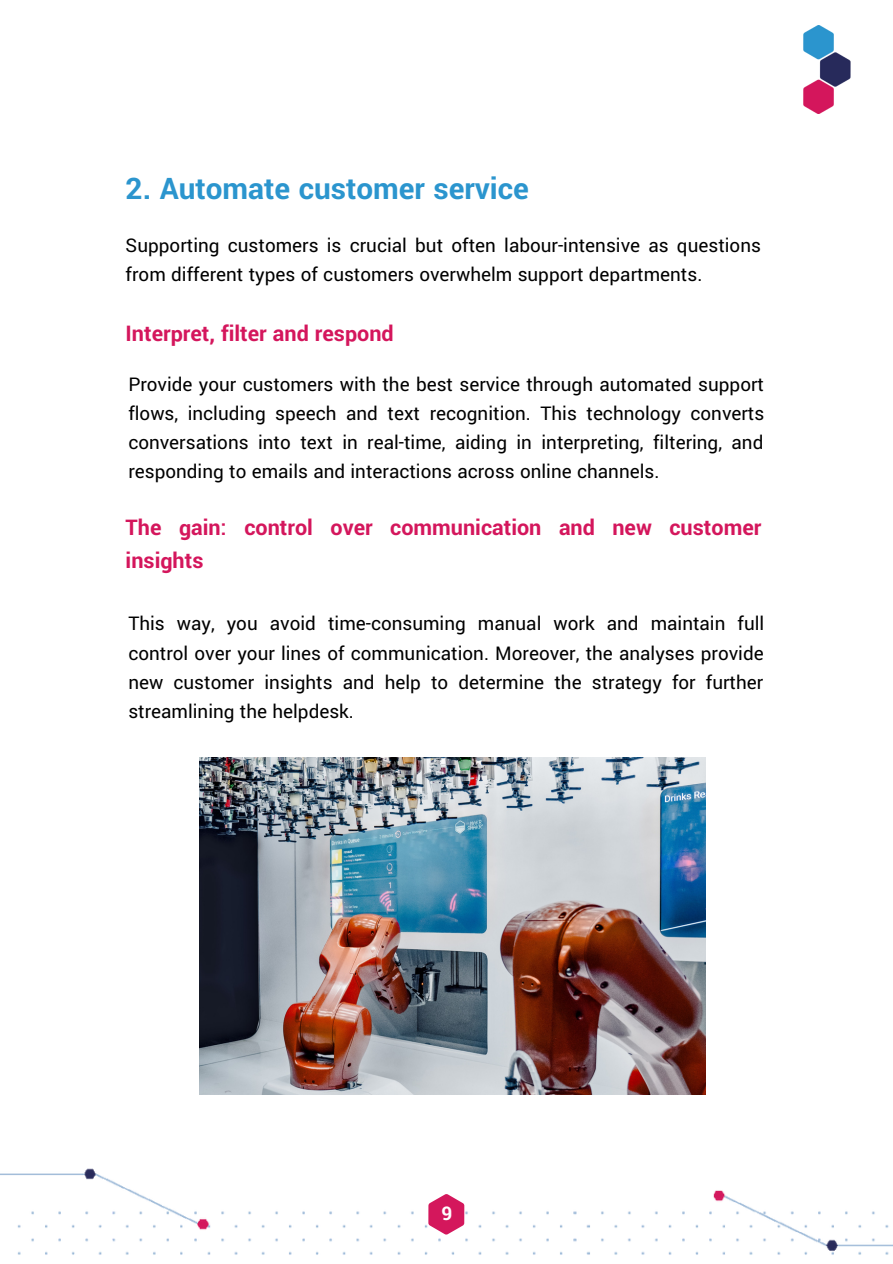
<style>
.page{position:relative;width:893px;height:1264px;background:#fff}
.page>*{position:absolute;margin:0;border:0;box-sizing:border-box;transform-origin:0 0}
.t1{font:700 33px "Yantramanav";color:#2b95ce}
.t2{font:700 24px/32.5px "Yantramanav";color:#d4165c}
.t3{font:21px/29.2px "Yantramanav";color:#000;text-align:justify}
.t4{font:700 21px "Yantramanav";color:#fff}
</style>
<div class="page">
<svg style="left:428px;top:1194px;width:36px;height:40px"></svg>
<img style="left:803px;top:25px;width:48px;height:88px">
<img style="left:199px;top:757px;width:506px;height:337px">
<p class="t1" style="left:126px;top:168px;width:405px">2. Automate customer service</p>
<p class="t3" style="left:126px;top:231px;width:636px">Supporting customers is crucial but often labour-intensive as questions from different types of customers overwhelm support departments.</p>
<p class="t2" style="left:126px;top:318px;width:269px">Interpret, filter and respond</p>
<p class="t3" style="left:128px;top:370px;width:637px">Provide your customers with the best service through automated support flows, including speech and text recognition. This technology converts conversations into text in real-time, aiding in interpreting, filtering, and responding to emails and interactions across online channels.</p>
<p class="t2" style="left:126px;top:512px;width:637px">The gain: control over communication and new customer insights</p>
<p class="t3" style="left:128px;top:609px;width:637px">This way, you avoid time-consuming manual work and maintain full control over your lines of communication. Moreover, the analyses provide new customer insights and help to determine the strategy for further streamlining the helpdesk.</p>
<p class="t4" style="left:441px;top:1200px;width:12px">9</p>
</div>
